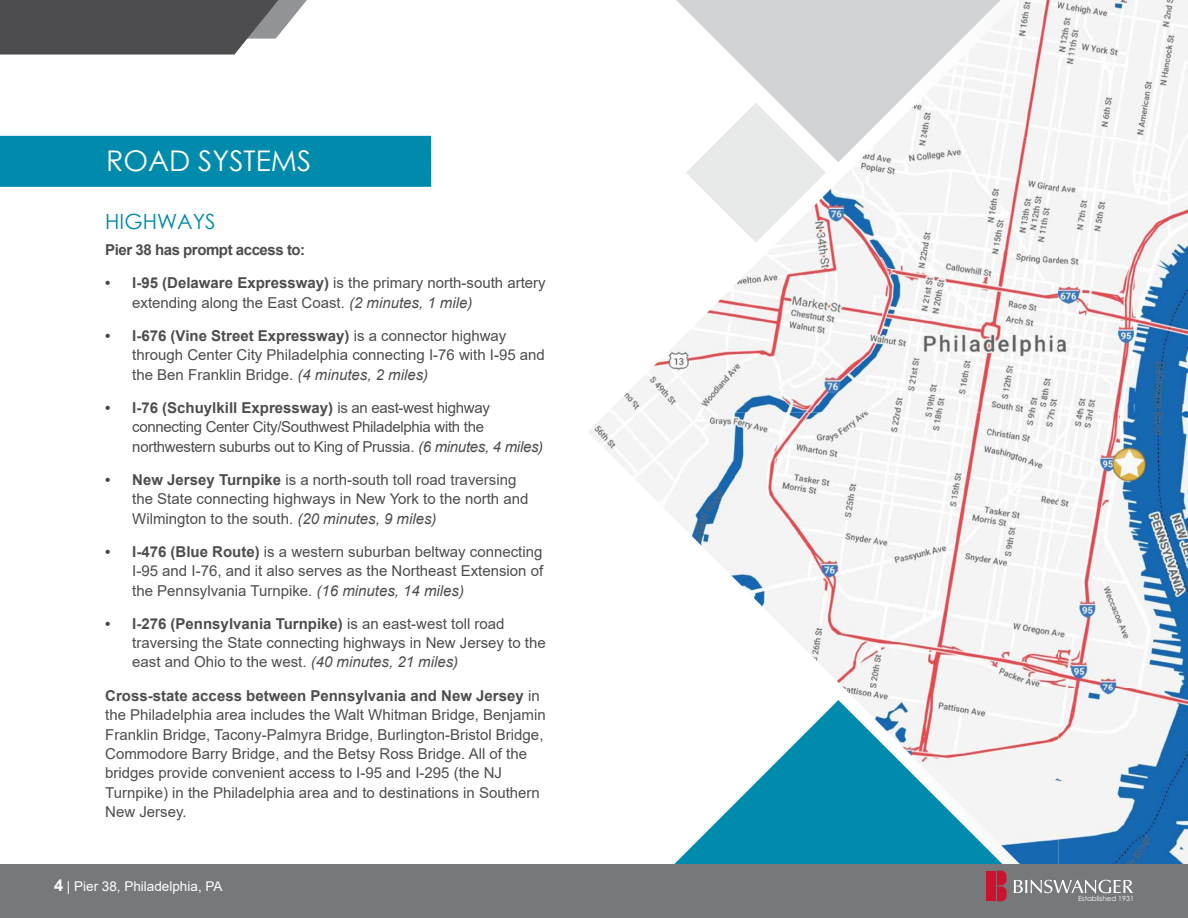
<style>
.page{position:relative;width:1188px;height:918px;background:#fff}
.page>*{position:absolute;margin:0;border:0;box-sizing:border-box;transform-origin:0 0}
.t1{font:28.5px "Century Gothic";color:#fff}
.t2{font:21px "Century Gothic";color:#008aac}
.t3{font:15px/19.5px "Arial";color:#4d4d4f}
.t4{font:15px/19.5px "Arial";letter-spacing:-.02em;color:#4d4d4f}
.t5{font:700 15px "Arial";letter-spacing:-.03em;color:#4d4d4f}
.t6{font:13.5px "Arial";color:#fff}
.t7{font:7.05px "Century Gothic";color:#fff}
.s1{font-weight:700}
.s2{font-style:italic}
.s3{font-weight:700;font-size:16.5px}
</style>
<div class="page">
<svg style="left:676px;top:0;width:207px;height:137px;fill:#d1d3d4"></svg>
<div style="left:0;top:136px;width:431px;height:51px;background:#008aac"></div>
<img style="left:612px;top:389px;width:21px;height:23px">
<img style="left:883px;top:0;width:305px;height:137px">
<img style="left:633px;top:137px;width:425px;height:551px">
<img style="left:589px;top:413px;width:44px;height:62px">
<img style="left:844px;top:688px;width:214px;height:176px">
<img style="left:1058px;top:137px;width:130px;height:727px">
<svg style="left:674px;top:700px;width:357px;height:164px"></svg>
<svg style="left:686px;top:103px;width:140px;height:140px"></svg>
<div style="left:0;top:864px;width:1188px;height:54px;background:#77787b"></div>
<svg style="left:1014px;top:880px;width:119px;height:13px"></svg>
<div style="left:986px;top:871px;width:10px;height:14px;background:#cd122d"></div>
<div style="left:986px;top:887px;width:10px;height:14px;background:#cd122d"></div>
<svg style="left:997px;top:871px;width:10px;height:30px"></svg>
<svg style="left:0;top:0;width:307px;height:55px;background:#646466"></svg>
<h1 class="t1" style="left:106px;top:140px;width:207px">ROAD SYSTEMS</h1>
<h2 class="t2" style="left:105px;top:206px;width:112px">HIGHWAYS</h2>
<p class="t5" style="left:105px;top:239px;width:201px">Pier 38 has prompt access to:</p>
<p class="t3" style="left:132px;top:273px;width:415px;text-indent:-27px"><span class="s1">• I-95 (Delaware Expressway)</span> is the primary north-south artery extending along the East Coast. <span class="s2">(2 minutes, 1 mile)</span></p>
<p class="t3" style="left:132px;top:325px;width:414px;text-indent:-27px"><span class="s1">• I-676 (Vine Street Expressway)</span> is a connector highway through Center City Philadelphia connecting I-76 with I-95 and the Ben Franklin Bridge. <span class="s2">(4 minutes, 2 miles)</span></p>
<p class="t4" style="left:132px;top:397px;width:412px;text-indent:-27px"><span class="s1">• I-76 (Schuylkill Expressway)</span> is an east-west highway connecting Center City/Southwest Philadelphia with the northwestern suburbs out to King of Prussia. <span class="s2">(6 minutes, 4 miles)</span></p>
<p class="t3" style="left:132px;top:469px;width:398px;text-indent:-27px"><span class="s1">• New Jersey Turnpike</span> is a north-south toll road traversing the State connecting highways in New York to the north and<br>Wilmington to the south. <span class="s2">(20 minutes, 9 miles)</span></p>
<p class="t3" style="left:132px;top:541px;width:413px;text-align:justify;text-indent:-27px"><span class="s1">• I-476 (Blue Route)</span> is a western suburban beltway connecting I-95 and I-76, and it also serves as the Northeast Extension of the Pennsylvania Turnpike. <span class="s2">(16 minutes, 14 miles)</span></p>
<p class="t3" style="left:132px;top:613px;width:415px;text-indent:-27px"><span class="s1">• I-276 (Pennsylvania Turnpike)</span> is an east-west toll road traversing the State connecting highways in New Jersey to the east and Ohio to the west. <span class="s2">(40 minutes, 21 miles)</span></p>
<p class="t3" style="left:105px;top:685px;width:442px"><span class="s1">Cross-state access between Pennsylvania and New Jersey</span> in the Philadelphia area includes the Walt Whitman Bridge, Benjamin Franklin Bridge, Tacony-Palmyra Bridge, Burlington-Bristol Bridge, Commodore Barry Bridge, and the Betsy Ross Bridge. All of the bridges provide convenient access to I-95 and I-295 (the NJ Turnpike) in the Philadelphia area and to destinations in Southern New Jersey.</p>
<p class="t6" style="left:54px;top:877px;width:170px"><span class="s3">4</span> | Pier 38, Philadelphia, PA</p>
<p class="t7" style="left:1078px;top:894px;width:57px">Established 1931</p>
</div>
